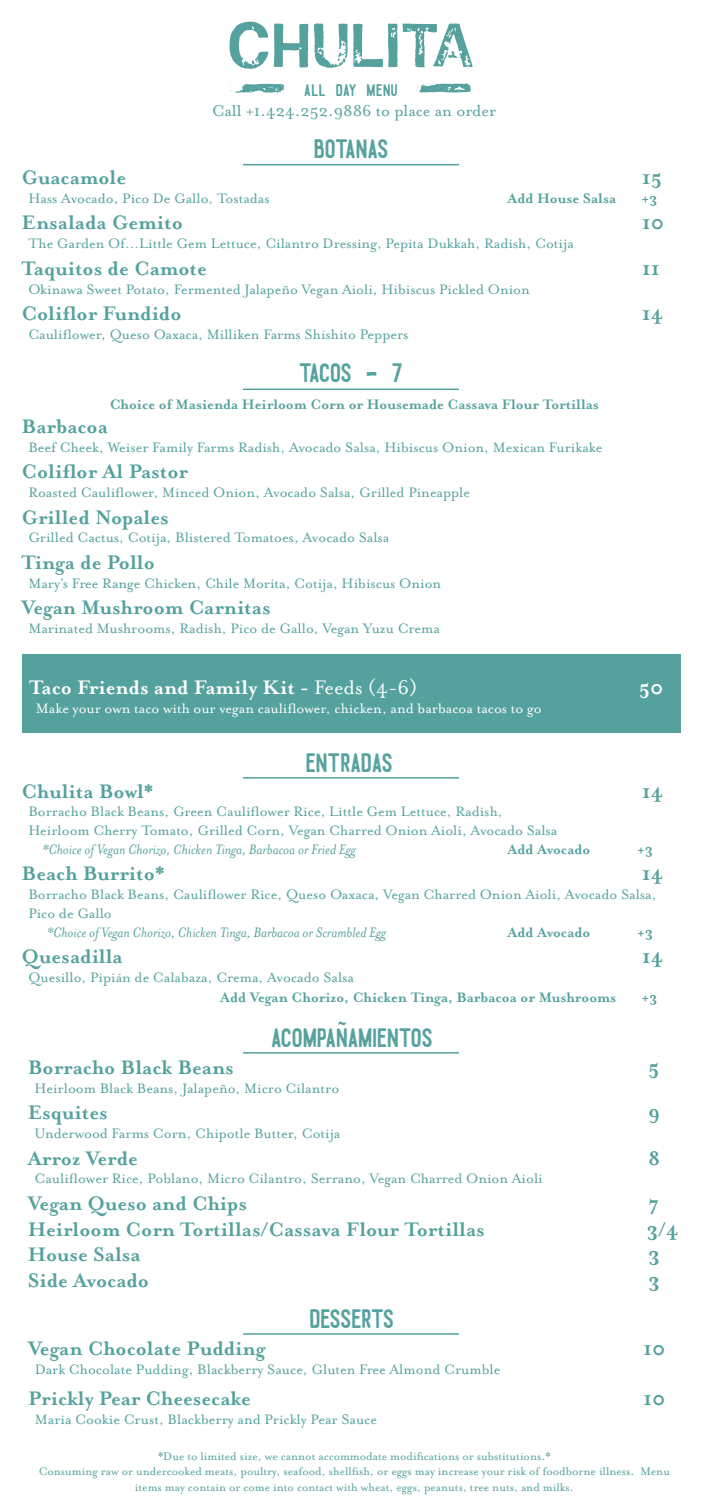
<style>
.page{position:relative;width:702px;height:1512px;background:#fff}
.page>*{position:absolute;margin:0;border:0;box-sizing:border-box;transform-origin:0 0}
.t1{font:28.5px "Draconian";color:#54a19d}
.t2{font:700 22.5px "Mrs Eaves OT";color:#54a19d}
.t3{font:700 22.5px "Mrs Eaves OT";color:#fff}
.t4{font:18px "Mrs Eaves OT";color:#54a19d}
.t5{font:18px "Draconian";letter-spacing:.03em;color:#54a19d}
.t6{font:15.75px/18.8px "Mrs Eaves OT";color:#54a19d}
.t7{font:700 15.75px "Mrs Eaves OT";color:#54a19d}
.t8{font:italic 15.75px "Mrs Eaves OT";color:#54a19d}
.t9{font:15.75px "Mrs Eaves OT";color:#fff}
.t10{font:12.75px/15.3px "Mrs Eaves OT";color:#54a19d;text-align:center}
.s1{font-family:"Hand Stamp Swiss Rough Sans Reg STD"}
.s2{font-weight:400}
</style>
<div class="page">
<hr style="left:243px;top:389px;width:216px;height:1px;background:#54a19d">
<hr style="left:243px;top:1052px;width:216px;height:2px;background:#54a19d">
<hr style="left:243px;top:1333px;width:216px;height:2px;background:#54a19d">
<hr style="left:243px;top:164px;width:216px;height:1px;background:#54a19d">
<div style="left:22px;top:655px;width:658px;height:78px;background:#54a19d"></div>
<svg style="left:417px;top:83px;width:54px;height:10px"></svg>
<svg style="left:274px;top:24px;width:34px;height:44px"></svg>
<svg style="left:229px;top:22px;width:39px;height:47px"></svg>
<svg style="left:314px;top:23px;width:159px;height:45px"></svg>
<svg style="left:230px;top:84px;width:55px;height:9px"></svg>
<hr style="left:243px;top:777px;width:216px;height:2px;background:#54a19d">
<p class="t5" style="left:304px;top:81px;width:95px">ALL DAY MENU</p>
<p class="t4" style="left:212px;top:101px;width:286px">Call +1.424.252.9886 to place an order</p>
<h1 class="t1" style="left:314px;top:135px;width:76px">BOTANAS</h1>
<h2 class="t2" style="left:22px;top:165px;width:106px">Guacamole</h2>
<h2 class="t2" style="left:642px;top:165px;width:22px">15</h2>
<p class="t6" style="left:28px;top:189px;width:243px">Hass Avocado, Pico De Gallo, Tostadas</p>
<p class="t7" style="left:508px;top:190px;width:110px">Add House Salsa</p>
<p class="t7" style="left:642px;top:190px;width:17px">+3</p>
<h2 class="t2" style="left:22px;top:211px;width:163px">Ensalada Gemito</h2>
<h2 class="t2" style="left:642px;top:211px;width:24px">10</h2>
<p class="t6" style="left:28px;top:234px;width:547px">The Garden Of…Little Gem Lettuce, Cilantro Dressing, Pepita Dukkah, Radish, Cotija</p>
<h2 class="t2" style="left:22px;top:256px;width:187px">Taquitos de Camote</h2>
<h2 class="t2" style="left:642px;top:256px;width:20px">11</h2>
<p class="t6" style="left:28px;top:280px;width:503px">Okinawa Sweet Potato, Fermented Jalapeño Vegan Aioli, Hibiscus Pickled Onion</p>
<h2 class="t2" style="left:22px;top:301px;width:161px">Coliflor Fundido</h2>
<h2 class="t2" style="left:642px;top:301px;width:23px">14</h2>
<p class="t6" style="left:28px;top:325px;width:382px">Cauliflower, Queso Oaxaca, Milliken Farms Shishito Peppers</p>
<h1 class="t1" style="left:299px;top:359px;width:105px">TACOS <span class="s1">‐</span> 7</h1>
<p class="t7" style="left:110px;top:395px;width:491px">Choice of Masienda Heirloom Corn or Housemade Cassava Flour Tortillas</p>
<h2 class="t2" style="left:22px;top:414px;width:88px">Barbacoa</h2>
<p class="t6" style="left:28px;top:438px;width:576px">Beef Cheek, Weiser Family Farms Radish, Avocado Salsa, Hibiscus Onion, Mexican Furikake</p>
<h2 class="t2" style="left:22px;top:459px;width:168px">Coliflor Al Pastor</h2>
<p class="t6" style="left:28px;top:483px;width:443px">Roasted Cauliflower, Minced Onion, Avocado Salsa, Grilled Pineapple</p>
<h2 class="t2" style="left:22px;top:505px;width:149px">Grilled Nopales</h2>
<p class="t6" style="left:28px;top:529px;width:363px">Grilled Cactus, Cotija, Blistered Tomatoes, Avocado Salsa</p>
<h2 class="t2" style="left:22px;top:550px;width:135px">Tinga de Pollo</h2>
<p class="t6" style="left:28px;top:574px;width:415px">Mary’s Free Range Chicken, Chile Morita, Cotija, Hibiscus Onion</p>
<h2 class="t2" style="left:22px;top:595px;width:251px">Vegan Mushroom Carnitas</h2>
<p class="t6" style="left:28px;top:619px;width:413px">Marinated Mushrooms, Radish, Pico de Gallo, Vegan Yuzu Crema</p>
<h2 class="t3" style="left:29px;top:675px;width:390px">Taco Friends and Family Kit - <span class="s2">Feeds (4-6)</span></h2>
<h2 class="t3" style="left:639px;top:675px;width:26px">50</h2>
<p class="t9" style="left:36px;top:699px;width:507px">Make your own taco with our vegan cauliflower, chicken, and barbacoa tacos to go</p>
<h1 class="t1" style="left:306px;top:748px;width:88px">ENTRADAS</h1>
<h2 class="t2" style="left:22px;top:779px;width:133px">Chulita Bowl*</h2>
<h2 class="t2" style="left:642px;top:779px;width:23px">14</h2>
<p class="t6" style="left:28px;top:803px;width:531px">Borracho Black Beans, Green Cauliflower Rice, Little Gem Lettuce, Radish,<br>Heirloom Cherry Tomato, Grilled Corn, Vegan Charred Onion Aioli, Avocado Salsa</p>
<p class="t8" style="left:42px;top:841px;width:315px">*Choice of Vegan Chorizo, Chicken Tinga, Barbacoa or Fried Egg</p>
<p class="t7" style="left:508px;top:841px;width:84px">Add Avocado</p>
<p class="t7" style="left:638px;top:841px;width:17px">+3</p>
<h2 class="t2" style="left:22px;top:862px;width:144px">Beach Burrito*</h2>
<h2 class="t2" style="left:642px;top:862px;width:23px">14</h2>
<p class="t6" style="left:28px;top:885px;width:630px">Borracho Black Beans, Cauliflower Rice, Queso Oaxaca, Vegan Charred Onion Aioli, Avocado Salsa,<br>Pico de Gallo</p>
<p class="t8" style="left:47px;top:923px;width:341px">*Choice of Vegan Chorizo, Chicken Tinga, Barbacoa or Scrambled Egg</p>
<p class="t7" style="left:508px;top:923px;width:84px">Add Avocado</p>
<p class="t7" style="left:638px;top:923px;width:17px">+3</p>
<h2 class="t2" style="left:22px;top:944px;width:103px">Quesadilla</h2>
<h2 class="t2" style="left:642px;top:944px;width:23px">14</h2>
<p class="t6" style="left:28px;top:968px;width:327px">Quesillo, Pipián de Calabaza, Crema, Avocado Salsa</p>
<p class="t7" style="left:220px;top:989px;width:398px">Add Vegan Chorizo, Chicken Tinga, Barbacoa or Mushrooms</p>
<p class="t7" style="left:642px;top:989px;width:17px">+3</p>
<h2 class="t2" style="left:337px;top:1009px;width:11px">~</h2>
<h1 class="t1" style="left:271px;top:1024px;width:163px">ACOMPANAMIENTOS</h1>
<h2 class="t2" style="left:28px;top:1055px;width:208px">Borracho Black Beans</h2>
<h2 class="t2" style="left:648px;top:1055px;width:13px">5</h2>
<p class="t6" style="left:35px;top:1079px;width:306px">Heirloom Black Beans, Jalapeño, Micro Cilantro</p>
<h2 class="t2" style="left:28px;top:1100px;width:81px">Esquites</h2>
<h2 class="t2" style="left:648px;top:1100px;width:13px">9</h2>
<p class="t6" style="left:35px;top:1124px;width:307px">Underwood Farms Corn, Chipotle Butter, Cotija</p>
<h2 class="t2" style="left:28px;top:1146px;width:112px">Arroz Verde</h2>
<h2 class="t2" style="left:648px;top:1146px;width:14px">8</h2>
<p class="t6" style="left:35px;top:1170px;width:510px">Cauliflower Rice, Poblano, Micro Cilantro, Serrano, Vegan Charred Onion Aioli</p>
<h2 class="t2" style="left:28px;top:1191px;width:221px">Vegan Queso and Chips</h2>
<h2 class="t2" style="left:648px;top:1191px;width:12px">7</h2>
<h2 class="t2" style="left:28px;top:1217px;width:459px">Heirloom Corn Tortillas/Cassava Flour Tortillas</h2>
<h2 class="t2" style="left:646px;top:1217px;width:34px">3/4</h2>
<h2 class="t2" style="left:28px;top:1242px;width:114px">House Salsa</h2>
<h2 class="t2" style="left:648px;top:1242px;width:13px">3</h2>
<h2 class="t2" style="left:28px;top:1268px;width:123px">Side Avocado</h2>
<h2 class="t2" style="left:648px;top:1268px;width:13px">3</h2>
<h1 class="t1" style="left:310px;top:1305px;width:86px">DESSERTS</h1>
<h2 class="t2" style="left:28px;top:1336px;width:239px">Vegan Chocolate Pudding</h2>
<h2 class="t2" style="left:643px;top:1336px;width:24px">10</h2>
<p class="t6" style="left:35px;top:1360px;width:467px">Dark Chocolate Pudding, Blackberry Sauce, Gluten Free Almond Crumble</p>
<h2 class="t2" style="left:28px;top:1386px;width:224px">Prickly Pear Cheesecake</h2>
<h2 class="t2" style="left:643px;top:1386px;width:24px">10</h2>
<p class="t6" style="left:35px;top:1410px;width:344px">Maria Cookie Crust, Blackberry and Prickly Pear Sauce</p>
<p class="t10" style="left:39px;top:1449px;width:633px">*Due to limited size, we cannot accommodate modifications or substitutions.*<br>Consuming raw or undercooked meats, poultry, seafood, shellfish, or eggs may increase your risk of foodborne illness. Menu items may contain or come into contact with wheat, eggs, peanuts, tree nuts, and milks.</p>
</div>
